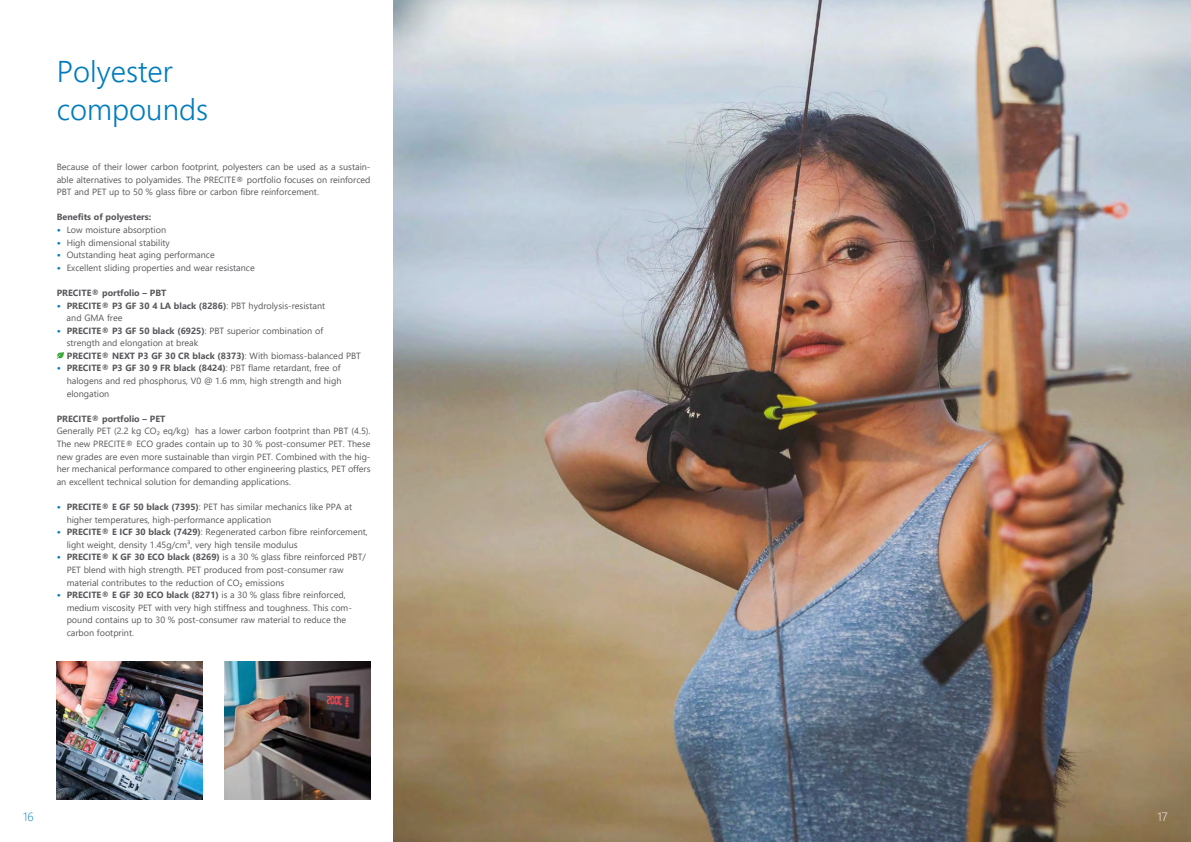
<style>
.page{position:relative;width:1191px;height:842px;background:#fff}
.page>*{position:absolute;margin:0;border:0;box-sizing:border-box;transform-origin:0 0}
.t1{font:300 30px/37.8px "Segoe UI";color:#007cbe}
.t2{font:300 12px "Segoe UI";color:#007cbe}
.t3{font:300 12px "Segoe UI";color:#fff}
.t4{font:9px/12.6px "Segoe UI";color:#58585c}
.t5{font:700 9px "Segoe UI";color:#58585c}
.s1{font-weight:700;font-size:10px;color:#007cbe}
.s2{font-weight:700}
</style>
<div class="page">
<img style="left:393px;top:0;width:798px;height:842px">
<img style="left:225px;top:661px;width:145px;height:138px">
<img style="left:57px;top:661px;width:145px;height:138px">
<svg style="left:57px;top:352px;width:7px;height:7px"></svg>
<h1 class="t1" style="left:57px;top:49px;width:153px">Polyester compounds</h1>
<p class="t4" style="left:57px;top:160px;width:315px;text-align:justify">Because of their lower carbon footprint, polyesters can be used as a sustain&shy;able alternatives to polyamides. The PRECITE® portfolio focuses on reinforced PBT and PET up to 50 % glass fibre or carbon fibre reinforcement.</p>
<p class="t5" style="left:57px;top:209px;width:96px">Benefits of polyesters:</p>
<p class="t4" style="left:57px;top:223px;width:111px"><span class="s1">•</span> Low moisture absorption</p>
<p class="t4" style="left:57px;top:235px;width:115px"><span class="s1">•</span> High dimensional stability</p>
<p class="t4" style="left:57px;top:248px;width:159px"><span class="s1">•</span> Outstanding heat aging performance</p>
<p class="t4" style="left:57px;top:260px;width:199px"><span class="s1">•</span> Excellent sliding properties and wear resistance</p>
<p class="t5" style="left:57px;top:284px;width:111px">PRECITE® portfolio – PBT</p>
<p class="t4" style="left:67px;top:298px;width:260px;text-indent:-10px"><span class="s1">•</span> <span class="s2">PRECITE® P3 GF 30 4 LA black (8286)</span>: PBT hydrolysis-resistant and GMA free</p>
<p class="t4" style="left:67px;top:323px;width:296px;text-indent:-10px"><span class="s1">•</span> <span class="s2">PRECITE® P3 GF 50 black (6925)</span>: PBT superior combination of<br>strength and elongation at break<br><span class="s2">PRECITE® NEXT P3 GF 30 CR black (8373)</span>: With biomass-balanced PBT</p>
<p class="t4" style="left:67px;top:361px;width:276px;text-align:justify;text-indent:-10px"><span class="s1">•</span> <span class="s2">PRECITE® P3 GF 30 9 FR black (8424)</span>: PBT flame retardant, free of halogens and red phosphorus, V0 @ 1.6 mm, high strength and high elongation</p>
<p class="t5" style="left:57px;top:410px;width:110px">PRECITE® portfolio – PET</p>
<p class="t4" style="left:57px;top:424px;width:315px;text-align:justify">Generally PET (2.2 kg CO₂ eq/kg) has a lower carbon footprint than PBT (4.5).<br>The new PRECITE® ECO grades contain up to 30 % post-consumer PET. These new grades are even more sustainable than virgin PET. Combined with the hig&shy;her mechanical performance compared to other engineering plastics, PET offers an excellent technical solution for demanding applications.</p>
<p class="t4" style="left:67px;top:500px;width:287px;text-indent:-10px"><span class="s1">•</span> <span class="s2">PRECITE® E GF 50 black (7395)</span>: PET has similar mechanics like PPA at higher temperatures, high-performance application</p>
<p class="t4" style="left:67px;top:525px;width:303px;text-indent:-10px"><span class="s1">•</span> <span class="s2">PRECITE® E ICF 30 black (7429)</span>: Regenerated carbon fibre reinforcement, light weight, density 1.45g/cm³, very high tensile modulus</p>
<p class="t4" style="left:67px;top:550px;width:301px;text-indent:-10px"><span class="s1">•</span> <span class="s2">PRECITE® K GF 30 ECO black (8269)</span> is a 30 % glass fibre reinforced PBT/<br>PET blend with high strength. PET produced from post-consumer raw material contributes to the reduction of CO₂ emissions</p>
<p class="t4" style="left:67px;top:588px;width:287px;text-indent:-10px"><span class="s1">•</span> <span class="s2">PRECITE® E GF 30 ECO black (8271)</span> is a 30 % glass fibre reinforced, medium viscosity PET with very high stiffness and toughness. This com&shy;pound contains up to 30 % post-consumer raw material to reduce the carbon footprint.</p>
<h2 class="t2" style="left:23px;top:805px;width:12px">16</h2>
<h2 class="t3" style="left:1157px;top:805px;width:12px">17</h2>
</div>
